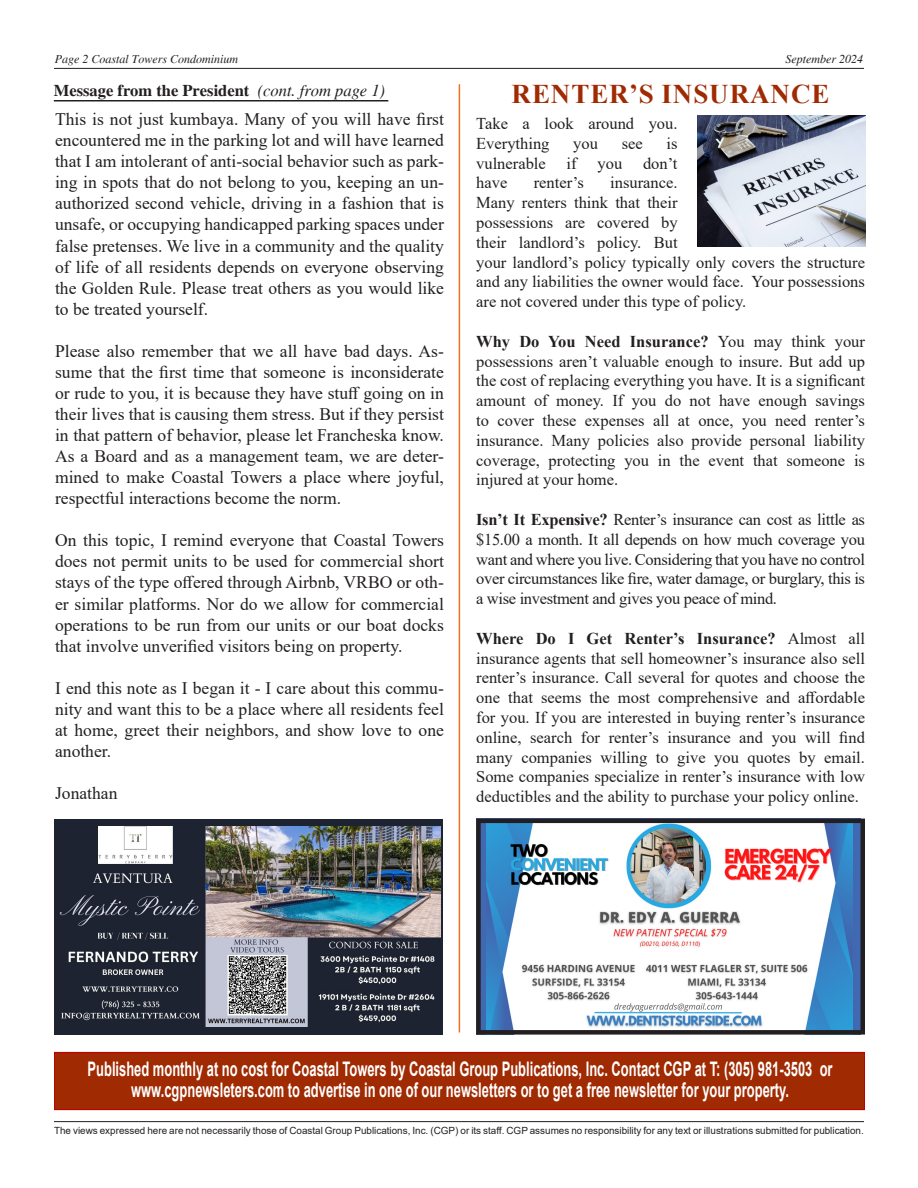
<style>
.page{position:relative;width:918px;height:1188px;background:#fff}
.page>*{position:absolute;margin:0;border:0;box-sizing:border-box;transform-origin:0 0}
.t1{font:700 27px "Times New Roman";letter-spacing:.035em;color:#a02a02}
.t2{font:700 20.1px "Arial";color:#fff;scale:.64 1}
.t3{font:17.55px/21px "Times New Roman";color:#231f20;text-align:justify}
.t4{font:16.5px/19.8px "Times New Roman";color:#231f20;text-align:justify}
.t5{font:700 16.5px "Times";color:#231f20}
.t6{font:italic 12px "Times";color:#231f20}
.t7{font:9.9px "Arial";color:#231f20}
.s1{font-weight:400;font-style:italic}
.s2{font-weight:700}
</style>
<div class="page">
<hr style="left:54px;top:68px;width:810px;height:1px;background:#231f20">
<hr style="left:54px;top:100px;width:334px;height:2px;background:#231f20">
<hr style="left:54px;top:1121px;width:810px;height:1px;background:#231f20">
<div style="left:54px;top:1053px;width:811px;height:57px;background:#a02a02"></div>
<div style="left:54px;top:1052px;width:811px;height:58px;border:1px solid #c00000"></div>
<div style="left:476px;top:819px;width:385px;height:216px;background:#4069b2"></div>
<img style="left:487px;top:825px;width:365px;height:204px">
<div style="left:476px;top:819px;width:389px;height:216px;border:5px solid #231f20"></div>
<div style="left:54px;top:819px;width:389px;height:216px;background:#1d2331"></div>
<img style="left:59px;top:827px;width:382px;height:199px">
<hr style="left:459px;top:84px;width:1px;height:948px;background:#f37021">
<img style="left:698px;top:116px;width:167px;height:130px">
<p class="t6" style="left:55px;top:53px;width:185px">Page 2 Coastal Towers Condominium</p>
<p class="t6" style="left:786px;top:53px;width:79px">September 2024</p>
<p class="t5" style="left:54px;top:80px;width:333px">Message from the President <span class="s1">(cont. from page 1)</span></p>
<p class="t1" style="left:512px;top:74px;width:319px">RENTER’S INSURANCE</p>
<p class="t4" style="left:476px;top:113px;width:203px">Take a look around you.<br>Everything</p>
<p class="t3" style="left:55px;top:108px;width:390px">This is not just kumbaya. Many of you will have first encountered me in the parking lot and will have learned that I am intolerant of anti-social behavior such as park&shy;ing in spots that do not belong to you, keeping an un&shy;authorized second vehicle, driving in a fashion that is unsafe, or occupying handicapped parking spaces under false pretenses. We live in a community and the quality of life of all residents depends on everyone observing the Golden Rule. Please treat others as you would like to be treated yourself.</p>
<p class="t3" style="left:55px;top:340px;width:390px">Please also remember that we all have bad days. As&shy;sume that the first time that someone is inconsiderate or rude to you, it is because they have stuff going on in their lives that is causing them stress. But if they persist in that pattern of behavior, please let Francheska know.<br>As a Board and as a management team, we are deter&shy;mined to make Coastal Towers a place where joyful, respectful interactions become the norm.</p>
<p class="t3" style="left:55px;top:529px;width:390px">On this topic, I remind everyone that Coastal Towers does not permit units to be used for commercial short stays of the type offered through Airbnb, VRBO or oth&shy;er similar platforms. Nor do we allow for commercial operations to be run from our units or our boat docks that involve unverified visitors being on property.</p>
<p class="t3" style="left:55px;top:677px;width:390px">I end this note as I began it - I care about this commu&shy;nity and want this to be a place where all residents feel at home, greet their neighbors, and show love to one another.</p>
<p class="t3" style="left:55px;top:782px;width:64px">Jonathan</p>
<p class="t4" style="left:573px;top:133px;width:26px">you</p>
<p class="t4" style="left:622px;top:133px;width:23px">see</p>
<p class="t4" style="left:667px;top:133px;width:13px">is</p>
<p class="t4" style="left:476px;top:153px;width:71px">vulnerable</p>
<p class="t4" style="left:567px;top:153px;width:12px">if</p>
<p class="t4" style="left:598px;top:153px;width:26px">you</p>
<p class="t4" style="left:643px;top:153px;width:36px">don’t</p>
<p class="t4" style="left:476px;top:173px;width:33px">have</p>
<p class="t4" style="left:534px;top:173px;width:52px">renter’s</p>
<p class="t4" style="left:476px;top:173px;width:390px;text-align:left;text-indent:134px">insurance.<br>Many renters think that their<br>possessions are covered by<br>their landlord’s policy. But<br>your landlord’s policy typically only covers the structure and any liabilities the owner would face. Your possessions are not covered under this type of policy.</p>
<p class="t4" style="left:476px;top:331px;width:390px"><span class="s2">Why Do You Need Insurance?</span> You may think your possessions aren’t valuable enough to insure. But add up the cost of replacing everything you have. It is a significant amount of money. If you do not have enough savings to cover these expenses all at once, you need renter’s insurance. Many policies also provide personal liability coverage, protecting you in the event that someone is injured at your home.</p>
<p class="t4" style="left:476px;top:509px;width:390px"><span class="s2">Isn’t It Expensive?</span> Renter’s insurance can cost as little as $15.00 a month. It all depends on how much coverage you want and where you live. Considering that you have no control over circumstances like fire, water damage, or burglary, this is a wise investment and gives you peace of mind.</p>
<p class="t4" style="left:476px;top:628px;width:390px"><span class="s2">Where Do I Get Renter’s Insurance?</span> Almost all insurance agents that sell homeowner’s insurance also sell renter’s insurance. Call several for quotes and choose the one that seems the most comprehensive and affordable for you. If you are interested in buying renter’s insurance online, search for renter’s insurance and you will find many companies willing to give you quotes by email.<br>Some companies specialize in renter’s insurance with low deductibles and the ability to purchase your policy online.</p>
<p class="t2" style="left:88px;top:1055px;width:1166px">Published monthly at no cost for Coastal Towers by Coastal Group Publications, Inc. Contact CGP at T: (305) 981-3503 or</p>
<p class="t2" style="left:131px;top:1076px;width:1029px">www.cgpnewsleters.com to advertise in one of our newsletters or to get a free newsletter for your property.</p>
<p class="t7" style="left:54px;top:1124px;width:811px">The views expressed here are not necessarily those of Coastal Group Publications, Inc. (CGP) or its staff. CGP assumes no responsibility for any text or illustrations submitted for publication.</p>
</div>
